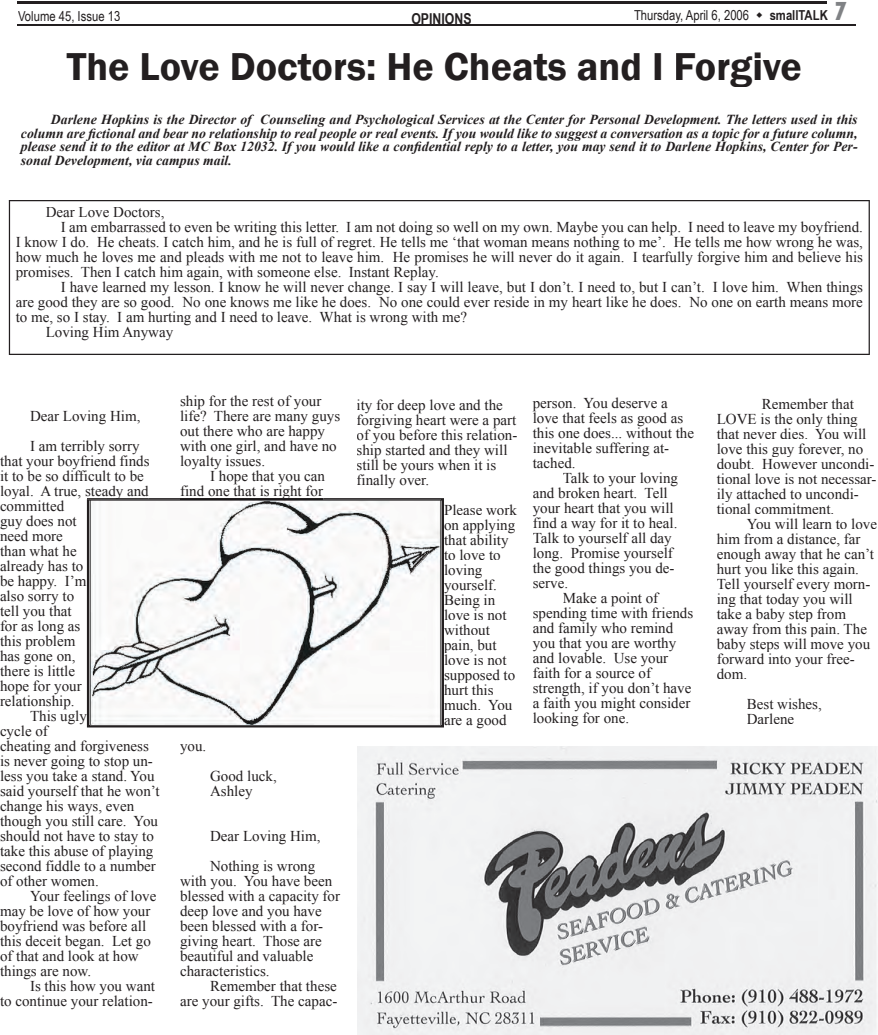
<style>
.page{position:relative;width:878px;height:1035px;background:#fff}
.page>*{position:absolute;margin:0;border:0;box-sizing:border-box;transform-origin:0 0}
.t1{font:600 40px "Franklin Gothic";color:#231f20}
.t2{font:15px/15px "Times New Roman";color:#231f20}
.t3{font:700 15px "Arial Narrow";color:#231f20}
.t4{font:italic 700 13.75px/13.8px "Times New Roman";color:#231f20;text-align:justify}
.t5{font:13.75px "Arial Narrow";color:#231f20}
.t6{font:700 13.75px "Arial Narrow";color:#231f20}
.s1{font-family:"Tw Cen";font-weight:800;font-stretch:condensed;font-size:27.5px;color:#808285}
</style>
<div class="page">
<hr style="left:18px;top:1px;width:809px;height:3px;background:#231f20">
<hr style="left:18px;top:24px;width:837px;height:2px;background:#231f20">
<img style="left:358px;top:747px;width:520px;height:288px">
<svg style="left:9px;top:200px;width:860px;height:155px"></svg>
<svg style="left:87px;top:498px;width:357px;height:230px;background:#4d4a4b"></svg>
<svg style="left:87px;top:498px;width:62px;height:1px"></svg>
<hr style="left:181px;top:498px;width:142px;height:1px;background:#231f20">
<img style="left:90px;top:499px;width:351px;height:227px">
<p class="t5" style="left:18px;top:6px;width:104px">Volume 45, Issue 13</p>
<p class="t3" style="left:411px;top:7px;width:62px">OPINIONS</p>
<p class="t5" style="left:634px;top:5px;width:117px">Thursday, April 6, 2006</p>
<p class="t6" style="left:769px;top:5px;width:79px">smallTALK <span class="s1">7</span></p>
<p class="t1" style="left:67px;top:42px;width:736px">The Love Doctors: He Cheats and I Forgive</p>
<p class="t4" style="left:21px;top:112px;width:838px;text-indent:30px">Darlene Hopkins is the Director of Counseling and Psychological Services at the Center for Personal Development. The letters used in this column are fictional and bear no relationship to real people or real events. If you would like to suggest a conversation as a topic for a future column, please send it to the editor at MC Box 12032. If you would like a confidential reply to a letter, you may send it to Darlene Hopkins, Center for Per&shy;sonal Development, via campus mail.</p>
<p class="t2" style="left:46px;top:205px;width:120px">Dear Love Doctors,</p>
<p class="t2" style="left:61px;top:220px;width:803px">I am embarrassed to even be writing this letter. I am not doing so well on my own. Maybe you can help. I need to leave my boyfriend.</p>
<p class="t2" style="left:16px;top:235px;width:848px">I know I do. He cheats. I catch him, and he is full of regret. He tells me ‘that woman means nothing to me’. He tells me how wrong he was,</p>
<p class="t2" style="left:16px;top:250px;width:848px">how much he loves me and pleads with me not to leave him. He promises he will never do it again. I tearfully forgive him and believe his</p>
<p class="t2" style="left:16px;top:265px;width:424px">promises. Then I catch him again, with someone else. Instant Replay.</p>
<p class="t2" style="left:61px;top:280px;width:803px">I have learned my lesson. I know he will never change. I say I will leave, but I don’t. I need to, but I can’t. I love him. When things</p>
<p class="t2" style="left:16px;top:295px;width:848px">are good they are so good. No one knows me like he does. No one could ever reside in my heart like he does. No one on earth means more</p>
<p class="t2" style="left:16px;top:310px;width:453px">to me, so I stay. I am hurting and I need to leave. What is wrong with me?</p>
<p class="t2" style="left:46px;top:325px;width:129px">Loving Him Anyway</p>
<p class="t2" style="left:180px;top:393px;width:143px">ship for the rest of your</p>
<p class="t2" style="left:180px;top:408px;width:162px">life? There are many guys</p>
<p class="t2" style="left:180px;top:423px;width:146px">out there who are happy</p>
<p class="t2" style="left:180px;top:438px;width:158px">with one girl, and have no</p>
<p class="t2" style="left:180px;top:453px;width:87px">loyalty issues.</p>
<p class="t2" style="left:210px;top:468px;width:116px">I hope that you can</p>
<p class="t2" style="left:30px;top:401px;width:112px;line-height:30px">Dear Loving Him,<br>I am terribly sorry</p>
<p class="t2" style="left:0;top:453px;width:151px">that your boyfriend finds it to be so difficult to be</p>
<p class="t2" style="left:0;top:498px;width:66px">committed</p>
<p class="t2" style="left:0;top:513px;width:78px">guy does not</p>
<p class="t2" style="left:0;top:528px;width:64px">need more</p>
<p class="t2" style="left:0;top:543px;width:78px">than what he</p>
<p class="t2" style="left:0;top:558px;width:85px">already has to</p>
<p class="t2" style="left:0;top:573px;width:88px">be happy. I’m</p>
<p class="t2" style="left:0;top:588px;width:76px">also sorry to</p>
<p class="t2" style="left:0;top:603px;width:73px">tell you that</p>
<p class="t2" style="left:0;top:618px;width:82px">for as long as</p>
<p class="t2" style="left:0;top:633px;width:77px">this problem</p>
<p class="t2" style="left:0;top:648px;width:77px">has gone on,</p>
<p class="t2" style="left:0;top:663px;width:76px">there is little</p>
<p class="t2" style="left:0;top:678px;width:83px">hope for your</p>
<p class="t2" style="left:0;top:693px;width:76px">relationship.</p>
<p class="t2" style="left:30px;top:708px;width:58px">This ugly</p>
<p class="t2" style="left:0;top:723px;width:49px">cycle of</p>
<p class="t2" style="left:0;top:738px;width:150px">cheating and forgiveness</p>
<p class="t2" style="left:0;top:753px;width:154px">is never going to stop un-</p>
<p class="t2" style="left:0;top:768px;width:156px">less you take a stand. You</p>
<p class="t2" style="left:0;top:783px;width:161px">said yourself that he won’t</p>
<p class="t2" style="left:0;top:798px;width:136px">change his ways, even</p>
<p class="t2" style="left:0;top:813px;width:159px">though you still care. You</p>
<p class="t2" style="left:0;top:828px;width:155px">should not have to stay to</p>
<p class="t2" style="left:0;top:843px;width:155px">take this abuse of playing</p>
<p class="t2" style="left:0;top:858px;width:157px">second fiddle to a number</p>
<p class="t2" style="left:0;top:873px;width:100px">of other women.</p>
<p class="t2" style="left:30px;top:888px;width:128px">Your feelings of love</p>
<p class="t2" style="left:0;top:903px;width:152px">may be love of how your</p>
<p class="t2" style="left:0;top:918px;width:148px">boyfriend was before all</p>
<p class="t2" style="left:0;top:933px;width:152px">this deceit began. Let go</p>
<p class="t2" style="left:0;top:948px;width:140px">of that and look at how</p>
<p class="t2" style="left:0;top:963px;width:93px">things are now.</p>
<p class="t2" style="left:30px;top:978px;width:126px">Is this how you want</p>
<p class="t2" style="left:0;top:993px;width:154px">to continue your relation-</p>
<p class="t2" style="left:0;top:483px;width:150px">loyal. A true, steady and</p>
<p class="t2" style="left:180px;top:483px;width:144px">find one that is right for</p>
<p class="t2" style="left:180px;top:738px;width:28px">you.</p>
<p class="t2" style="left:210px;top:768px;width:68px">Good luck,<br>Ashley</p>
<p class="t2" style="left:210px;top:821px;width:112px;line-height:30px">Dear Loving Him,<br>Nothing is wrong</p>
<p class="t2" style="left:180px;top:873px;width:154px">with you. You have been</p>
<p class="t2" style="left:180px;top:888px;width:161px">blessed with a capacity for</p>
<p class="t2" style="left:180px;top:903px;width:143px">deep love and you have</p>
<p class="t2" style="left:180px;top:918px;width:144px">been blessed with a for-</p>
<p class="t2" style="left:180px;top:933px;width:143px">giving heart. Those are</p>
<p class="t2" style="left:180px;top:948px;width:135px">beautiful and valuable</p>
<p class="t2" style="left:180px;top:963px;width:91px">characteristics.</p>
<p class="t2" style="left:210px;top:978px;width:128px">Remember that these</p>
<p class="t2" style="left:180px;top:993px;width:159px">are your gifts. The capac-</p>
<p class="t2" style="left:356px;top:397px;width:162px">ity for deep love and the forgiving heart were a part of you before this relation&shy;ship started and they will still be yours when it is finally over.</p>
<p class="t2" style="left:444px;top:502px;width:74px">Please work on applying that ability to love to loving yourself.<br>Being in love is not without</p>
<p class="t2" style="left:444px;top:652px;width:73px">love is not supposed to hurt this much. You are a good</p>
<p class="t2" style="left:444px;top:637px;width:54px">pain, but</p>
<p class="t2" style="left:532px;top:395px;width:136px">person. You deserve a</p>
<p class="t2" style="left:532px;top:410px;width:152px">love that feels as good as</p>
<p class="t2" style="left:532px;top:425px;width:163px">this one does... without the</p>
<p class="t2" style="left:532px;top:440px;width:138px">inevitable suffering at-</p>
<p class="t2" style="left:532px;top:455px;width:44px">tached.</p>
<p class="t2" style="left:562px;top:470px;width:117px">Talk to your loving</p>
<p class="t2" style="left:532px;top:485px;width:136px">and broken heart. Tell</p>
<p class="t2" style="left:532px;top:500px;width:142px">your heart that you will</p>
<p class="t2" style="left:532px;top:515px;width:146px">find a way for it to heal.</p>
<p class="t2" style="left:532px;top:530px;width:140px">Talk to yourself all day</p>
<p class="t2" style="left:532px;top:545px;width:141px">long. Promise yourself</p>
<p class="t2" style="left:532px;top:560px;width:143px">the good things you de-</p>
<p class="t2" style="left:532px;top:575px;width:37px">serve.</p>
<p class="t2" style="left:562px;top:590px;width:97px">Make a point of</p>
<p class="t2" style="left:532px;top:605px;width:162px">spending time with friends</p>
<p class="t2" style="left:532px;top:620px;width:142px">and family who remind</p>
<p class="t2" style="left:532px;top:635px;width:145px">you that you are worthy</p>
<p class="t2" style="left:532px;top:650px;width:137px">and lovable. Use your</p>
<p class="t2" style="left:532px;top:665px;width:120px">faith for a source of</p>
<p class="t2" style="left:532px;top:680px;width:160px">strength, if you don’t have</p>
<p class="t2" style="left:532px;top:695px;width:159px">a faith you might consider</p>
<p class="t2" style="left:532px;top:710px;width:98px">looking for one.</p>
<p class="t2" style="left:761px;top:396px;width:94px">Remember that</p>
<p class="t2" style="left:716px;top:411px;width:142px">LOVE is the only thing</p>
<p class="t2" style="left:716px;top:426px;width:151px">that never dies. You will</p>
<p class="t2" style="left:716px;top:441px;width:148px">love this guy forever, no</p>
<p class="t2" style="left:716px;top:456px;width:159px">doubt. However uncondi-</p>
<p class="t2" style="left:716px;top:471px;width:161px">tional love is not necessar-</p>
<p class="t2" style="left:716px;top:486px;width:144px">ily attached to uncondi-</p>
<p class="t2" style="left:716px;top:501px;width:119px">tional commitment.</p>
<p class="t2" style="left:746px;top:516px;width:132px">You will learn to love</p>
<p class="t2" style="left:716px;top:531px;width:145px">him from a distance, far</p>
<p class="t2" style="left:716px;top:546px;width:159px">enough away that he can’t</p>
<p class="t2" style="left:716px;top:561px;width:144px">hurt you like this again.</p>
<p class="t2" style="left:716px;top:576px;width:155px">Tell yourself every morn-</p>
<p class="t2" style="left:716px;top:591px;width:137px">ing that today you will</p>
<p class="t2" style="left:716px;top:606px;width:131px">take a baby step from</p>
<p class="t2" style="left:716px;top:621px;width:152px">away from this pain. The</p>
<p class="t2" style="left:716px;top:636px;width:155px">baby steps will move you</p>
<p class="t2" style="left:716px;top:651px;width:139px">forward into your free-</p>
<p class="t2" style="left:716px;top:666px;width:32px">dom.</p>
<p class="t2" style="left:746px;top:696px;width:76px">Best wishes,<br>Darlene</p>
</div>
